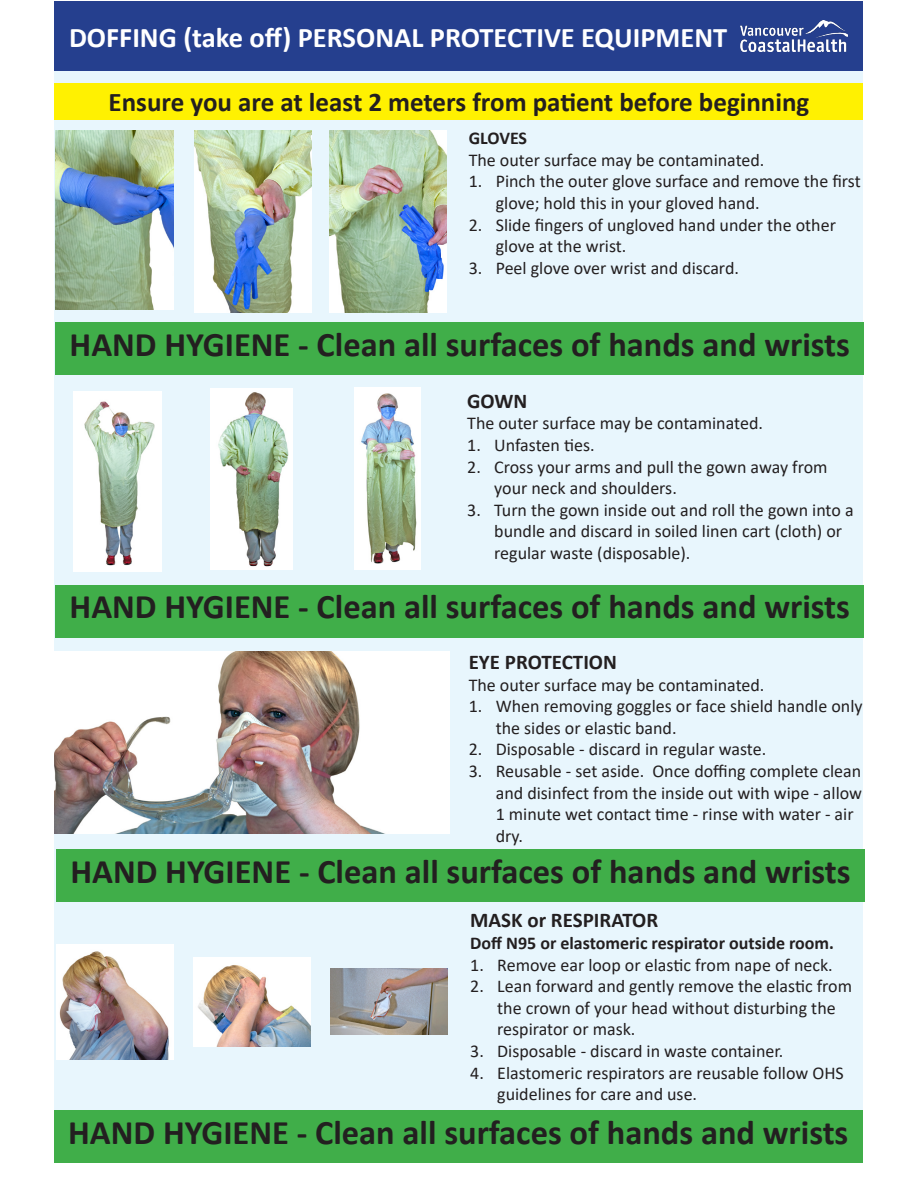
<style>
.page{position:relative;width:918px;height:1188px;background:#fff}
.page>*{position:absolute;margin:0;border:0;box-sizing:border-box;transform-origin:0 0}
.t1{font:700 34.5px "Calibri";color:#231f20}
.t2{font:700 28.5px "Calibri";color:#fff}
.t3{font:700 27px "Calibri";color:#231f20}
.t4{font:700 21px "Calibri";color:#231f20}
.t5{font:18px/21.6px "Calibri";color:#231f20}
.t6{font:700 18px "Calibri";color:#231f20}
</style>
<div class="page">
<div style="left:55px;top:34px;width:808px;height:1120px;background:#e8f6fd"></div>
<div style="left:54px;top:2px;width:808px;height:69px;background:#253f8e"></div>
<div style="left:56px;top:322px;width:808px;height:53px;background:#40ae49"></div>
<div style="left:56px;top:585px;width:808px;height:53px;background:#40ae49"></div>
<div style="left:54px;top:1111px;width:808px;height:52px;background:#40ae49"></div>
<div style="left:56px;top:849px;width:809px;height:53px;background:#40ae49"></div>
<img style="left:56px;top:131px;width:117px;height:179px">
<img style="left:194px;top:131px;width:118px;height:182px">
<img style="left:330px;top:131px;width:117px;height:182px">
<img style="left:74px;top:392px;width:87px;height:179px">
<img style="left:210px;top:389px;width:82px;height:181px">
<img style="left:354px;top:387px;width:67px;height:183px">
<img style="left:55px;top:652px;width:394px;height:182px">
<img style="left:56px;top:945px;width:118px;height:114px">
<img style="left:193px;top:957px;width:118px;height:89px">
<img style="left:330px;top:969px;width:118px;height:66px">
<img style="left:740px;top:21px;width:108px;height:30px">
<div style="left:55px;top:83px;width:808px;height:37px;background:#fff101"></div>
<p class="t2" style="left:69px;top:18px;width:660px">DOFFING (take off) PERSONAL PROTECTIVE EQUIPMENT</p>
<p class="t3" style="left:109px;top:82px;width:702px">Ensure you are at least 2 meters from patient before beginning</p>
<p class="t6" style="left:469px;top:125px;width:60px">GLOVES</p>
<p class="t5" style="left:469px;top:149px;width:297px">The outer surface may be contaminated.</p>
<p class="t5" style="left:496px;top:170px;width:367px;text-indent:-27px">1. Pinch the outer glove surface and remove the first glove; hold this in your gloved hand.</p>
<p class="t5" style="left:496px;top:213px;width:342px;text-indent:-27px">2. Slide fingers of ungloved hand under the other glove at the wrist.</p>
<p class="t5" style="left:469px;top:257px;width:272px">3. Peel glove over wrist and discard.</p>
<p class="t1" style="left:70px;top:320px;width:782px">HAND HYGIENE - Clean all surfaces of hands and wrists</p>
<p class="t4" style="left:467px;top:386px;width:62px">GOWN</p>
<p class="t5" style="left:467px;top:412px;width:297px">The outer surface may be contaminated.</p>
<p class="t5" style="left:467px;top:434px;width:129px">1. Unfasten ties.</p>
<p class="t5" style="left:494px;top:455px;width:335px;text-indent:-27px">2. Cross your arms and pull the gown away from your neck and shoulders.</p>
<p class="t5" style="left:494px;top:498px;width:361px;text-indent:-27px">3. Turn the gown inside out and roll the gown into a bundle and discard in soiled linen cart (cloth) or regular waste (disposable).</p>
<p class="t1" style="left:70px;top:583px;width:782px">HAND HYGIENE - Clean all surfaces of hands and wrists</p>
<p class="t4" style="left:469px;top:647px;width:150px">EYE PROTECTION</p>
<p class="t5" style="left:469px;top:673px;width:297px">The outer surface may be contaminated.</p>
<p class="t5" style="left:496px;top:695px;width:368px;text-indent:-27px">1. When removing goggles or face shield handle only the sides or elastic band.</p>
<p class="t5" style="left:469px;top:738px;width:299px">2. Disposable - discard in regular waste.</p>
<p class="t5" style="left:496px;top:760px;width:368px;text-indent:-27px">3. Reusable - set aside. Once doffing complete clean and disinfect from the inside out with wipe - allow 1 minute wet contact time - rinse with water - air dry.</p>
<p class="t1" style="left:70px;top:847px;width:782px">HAND HYGIENE - Clean all surfaces of hands and wrists</p>
<p class="t4" style="left:470px;top:905px;width:190px">MASK or RESPIRATOR</p>
<p class="t6" style="left:470px;top:930px;width:365px">Doff N95 or elastomeric respirator outside room.</p>
<p class="t5" style="left:470px;top:953px;width:364px">1. Remove ear loop or elastic from nape of neck.</p>
<p class="t5" style="left:497px;top:975px;width:356px;text-indent:-27px">2. Lean forward and gently remove the elastic from the crown of your head without disturbing the respirator or mask.</p>
<p class="t5" style="left:470px;top:1040px;width:315px">3. Disposable - discard in waste container.</p>
<p class="t5" style="left:497px;top:1061px;width:348px;text-indent:-27px">4. Elastomeric respirators are reusable follow OHS guidelines for care and use.</p>
<p class="t1" style="left:68px;top:1108px;width:782px">HAND HYGIENE - Clean all surfaces of hands and wrists</p>
</div>
